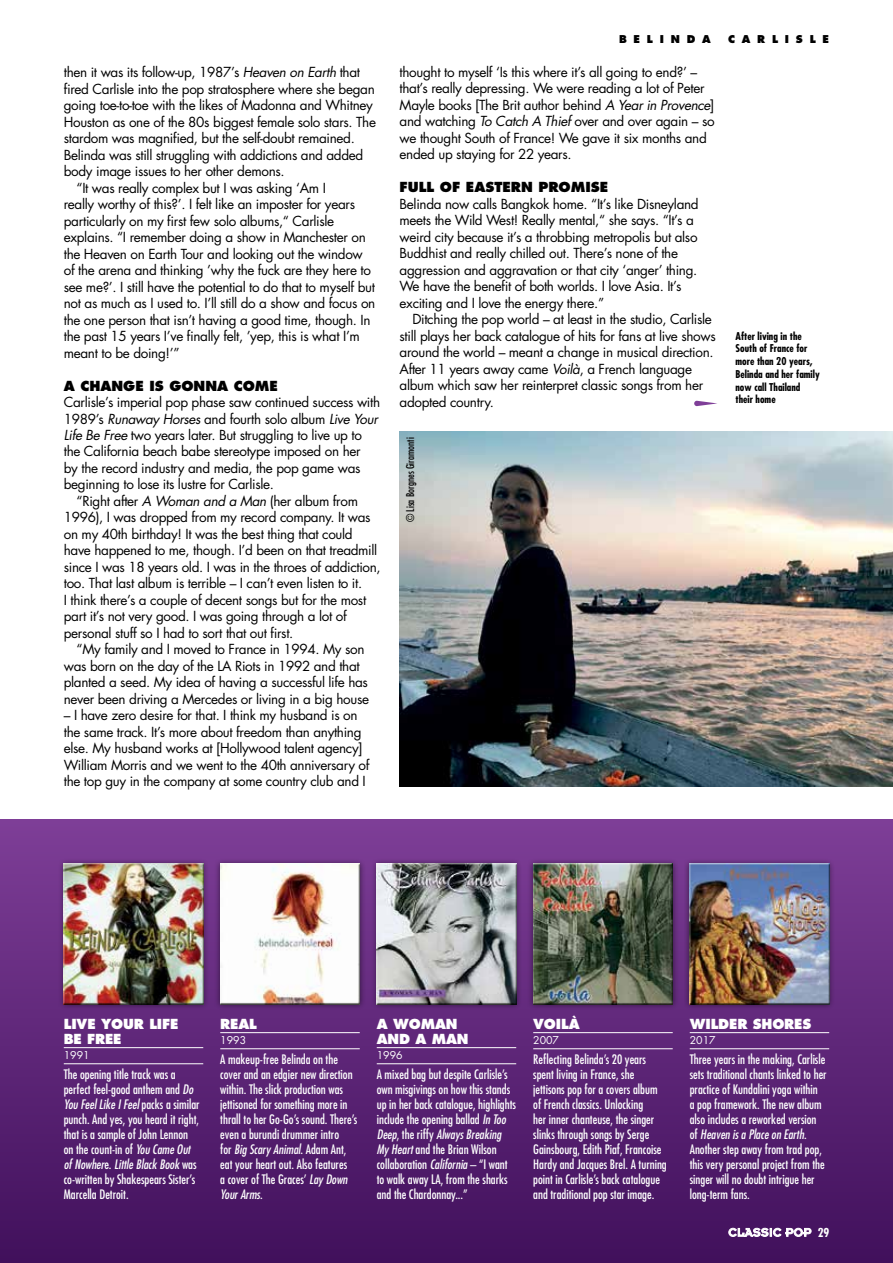
<style>
.page{position:relative;width:893px;height:1263px;background:#fff}
.page>*{position:absolute;margin:0;border:0;box-sizing:border-box;transform-origin:0 0}
.t1{font:13.5px/16.5px "Futura Std";letter-spacing:-.025em;color:#000}
.t2{font:800 13.5px/15px "Futura Std";letter-spacing:-.01em;color:#fff}
.t3{font:800 13.5px "Futura Std";color:#000}
.t4{font:condensed 12.75px/15px "Futura Std";color:#fff}
.t5{font:700 condensed 12px "Futura Std";color:#fff}
.t6{font:700 condensed 10.5px/12.8px "Futura Std";color:#000}
.t7{font:condensed 10.5px "Futura Std";color:#000}
.t8{font:10.5px "Futura Std";color:#fff}
.t9{font:800 10.5px "Futura Std";letter-spacing:.65em;color:#000}
.s1{font-style:italic}
</style>
<div class="page">
<div style="left:0;top:820px;width:893px;height:443px;background:linear-gradient(to bottom,#7e3e97,#41105c)"></div>
<hr style="left:64px;top:1047px;width:139px;height:1px;background:#fff">
<hr style="left:64px;top:1063px;width:139px;height:1px;background:#fff">
<div style="left:58px;top:858px;width:151px;height:152px;background:#000;opacity:.5"></div>
<div style="left:63px;top:863px;width:142px;height:143px;background:#000;opacity:.75"></div>
<img style="left:399px;top:431px;width:494px;height:356px">
<svg style="left:694px;top:401px;width:23px;height:5px"></svg>
<hr style="left:220px;top:1032px;width:140px;height:1px;background:#fff">
<hr style="left:220px;top:1048px;width:140px;height:1px;background:#fff">
<hr style="left:377px;top:1047px;width:139px;height:1px;background:#fff">
<hr style="left:377px;top:1063px;width:139px;height:1px;background:#fff">
<hr style="left:533px;top:1032px;width:140px;height:1px;background:#fff">
<hr style="left:533px;top:1048px;width:140px;height:1px;background:#fff">
<div style="left:214px;top:858px;width:152px;height:152px;background:#000;opacity:.5"></div>
<div style="left:220px;top:863px;width:141px;height:143px;background:#000;opacity:.75"></div>
<div style="left:371px;top:858px;width:151px;height:152px;background:#000;opacity:.5"></div>
<div style="left:376px;top:863px;width:142px;height:143px;background:#000;opacity:.75"></div>
<div style="left:527px;top:858px;width:152px;height:152px;background:#000;opacity:.5"></div>
<div style="left:533px;top:863px;width:141px;height:143px;background:#000;opacity:.75"></div>
<hr style="left:690px;top:1032px;width:139px;height:1px;background:#fff">
<hr style="left:690px;top:1048px;width:139px;height:1px;background:#fff">
<div style="left:684px;top:858px;width:151px;height:152px;background:#000;opacity:.5"></div>
<div style="left:689px;top:863px;width:142px;height:143px;background:#000;opacity:.75"></div>
<svg style="left:728px;top:1228px;width:83px;height:9px"></svg>
<p class="t1" style="left:64px;top:64px;width:298px">then it was its follow-up, 1987’s <span class="s1">Heaven on Earth</span> that</p>
<p class="t1" style="left:64px;top:80px;width:313px">fired Carlisle into the pop stratosphere where she began</p>
<p class="t1" style="left:64px;top:97px;width:311px">going toe-to-toe with the likes of Madonna and Whitney</p>
<p class="t1" style="left:64px;top:113px;width:314px">Houston as one of the 80s biggest female solo stars. The</p>
<p class="t1" style="left:64px;top:130px;width:293px">stardom was magnified, but the self-doubt remained.</p>
<p class="t1" style="left:64px;top:146px;width:301px">Belinda was still struggling with addictions and added</p>
<p class="t1" style="left:64px;top:163px;width:222px">body image issues to her other demons.</p>
<p class="t1" style="left:77px;top:179px;width:251px">“It was really complex but I was asking ‘Am I</p>
<p class="t1" style="left:64px;top:196px;width:293px">really worthy of this?’. I felt like an imposter for years</p>
<p class="t1" style="left:64px;top:212px;width:272px">particularly on my first few solo albums,“ Carlisle</p>
<p class="t1" style="left:64px;top:229px;width:304px">explains. “I remember doing a show in Manchester on</p>
<p class="t1" style="left:64px;top:245px;width:301px">the Heaven on Earth Tour and looking out the window</p>
<p class="t1" style="left:64px;top:262px;width:309px">of the arena and thinking ’why the fuck are they here to</p>
<p class="t1" style="left:64px;top:278px;width:313px">see me?’. I still have the potential to do that to myself but</p>
<p class="t1" style="left:64px;top:295px;width:313px">not as much as I used to. I’ll still do a show and focus on</p>
<p class="t1" style="left:64px;top:311px;width:308px">the one person that isn’t having a good time, though. In</p>
<p class="t1" style="left:64px;top:328px;width:298px">the past 15 years I’ve finally felt, ’yep, this is what I’m</p>
<p class="t1" style="left:64px;top:344px;width:117px">meant to be doing!’”</p>
<p class="t3" style="left:64px;top:377px;width:216px">A CHANGE IS GONNA COME</p>
<p class="t1" style="left:64px;top:394px;width:318px">Carlisle’s imperial pop phase saw continued success with</p>
<p class="t1" style="left:64px;top:410px;width:316px">1989’s <span class="s1">Runaway Horses</span> and fourth solo album <span class="s1">Live Your</span></p>
<p class="t1" style="left:64px;top:427px;width:300px"><span class="s1">Life Be Free</span> two years later. But struggling to live up to</p>
<p class="t1" style="left:64px;top:443px;width:298px">the California beach babe stereotype imposed on her</p>
<p class="t1" style="left:64px;top:460px;width:298px">by the record industry and media, the pop game was</p>
<p class="t1" style="left:64px;top:476px;width:212px">beginning to lose its lustre for Carlisle.</p>
<p class="t1" style="left:77px;top:493px;width:283px">“Right after <span class="s1">A Woman and a Man</span> (her album from</p>
<p class="t1" style="left:64px;top:509px;width:308px">1996), I was dropped from my record company. It was</p>
<p class="t1" style="left:64px;top:526px;width:290px">on my 40th birthday! It was the best thing that could</p>
<p class="t1" style="left:64px;top:542px;width:315px">have happened to me, though. I’d been on that treadmill</p>
<p class="t1" style="left:64px;top:559px;width:318px">since I was 18 years old. I was in the throes of addiction,</p>
<p class="t1" style="left:64px;top:575px;width:300px">too. That last album is terrible – I can’t even listen to it.</p>
<p class="t1" style="left:64px;top:592px;width:304px">I think there’s a couple of decent songs but for the most</p>
<p class="t1" style="left:64px;top:608px;width:285px">part it’s not very good. I was going through a lot of</p>
<p class="t1" style="left:64px;top:625px;width:231px">personal stuff so I had to sort that out first.</p>
<p class="t1" style="left:77px;top:641px;width:289px">“My family and I moved to France in 1994. My son</p>
<p class="t1" style="left:64px;top:658px;width:297px">was born on the day of the LA Riots in 1992 and that</p>
<p class="t1" style="left:64px;top:674px;width:306px">planted a seed. My idea of having a successful life has</p>
<p class="t1" style="left:64px;top:691px;width:307px">never been driving a Mercedes or living in a big house</p>
<p class="t1" style="left:64px;top:707px;width:307px">– I have zero desire for that. I think my husband is on the same track. It’s more about freedom than anything else. My husband works at [Hollywood talent agency] William Morris and we went to the 40th anniversary of the top guy in the company at some country club and I</p>
<p class="t9" style="left:619px;top:32px;width:93px">BELINDA</p>
<p class="t9" style="left:728px;top:32px;width:103px">CARLISLE</p>
<p class="t1" style="left:400px;top:64px;width:317px">thought to myself ‘Is this where it’s all going to end?’ – that’s really depressing. We were reading a lot of Peter Mayle books [The Brit author behind <span class="s1">A Year in Provence</span>] and watching <span class="s1">To Catch A Thief</span> over and over again – so we thought South of France! We gave it six months and ended up staying for 22 years.</p>
<p class="t3" style="left:400px;top:179px;width:210px">FULL OF EASTERN PROMISE</p>
<p class="t1" style="left:400px;top:196px;width:301px">Belinda now calls Bangkok home. “It’s like Disneyland meets the Wild West! Really mental,“ she says. “It’s a weird city because it’s a throbbing metropolis but also Buddhist and really chilled out. There’s none of the aggression and aggravation or that city ‘anger’ thing.<br>We have the benefit of both worlds. I love Asia. It’s exciting and I love the energy there.”</p>
<p class="t1" style="left:400px;top:311px;width:318px;text-indent:13px">Ditching the pop world – at least in the studio, Carlisle still plays her back catalogue of hits for fans at live shows around the world – meant a change in musical direction.<br>After 11 years away came <span class="s1">Voilà</span>, a French language album which saw her reinterpret classic songs from her adopted country.</p>
<p class="t7" style="left:404px;top:522px;width:86px;rotate:-90deg">© Lisa Borgnes Giramonti</p>
<p class="t6" style="left:735px;top:329px;width:86px">After living in the<br>South of France for more than 20 years,<br>Belinda and her family now call Thailand their home</p>
<p class="t2" style="left:64px;top:1016px;width:116px">LIVE YOUR LIFE<br>BE FREE</p>
<p class="t8" style="left:64px;top:1049px;width:27px">1991</p>
<p class="t4" style="left:64px;top:1066px;width:137px">The opening title track was a perfect feel-good anthem and <span class="s1">Do<br>You Feel Like I Feel</span> packs a similar punch. And yes, you heard it right, that is a sample of John Lennon on the count-in of <span class="s1">You Came Out of Nowher</span>e. <span class="s1">Little Black Book</span> was co-written by Shakespears Sister’s<br>Marcella Detroit.</p>
<p class="t2" style="left:220px;top:1016px;width:38px">REAL</p>
<p class="t8" style="left:220px;top:1034px;width:27px">1993</p>
<p class="t4" style="left:220px;top:1051px;width:139px">A makeup-free Belinda on the cover and an edgier new direction within. The slick production was jettisoned for something more in thrall to her Go-Go’s sound. There’s even a burundi drummer intro<br>for <span class="s1">Big Scary Animal</span>. Adam Ant, eat your heart out. Also features<br>a cover of The Graces’ <span class="s1">Lay Down<br>Your Arms</span>.</p>
<p class="t2" style="left:377px;top:1016px;width:93px">A WOMAN<br>AND A MAN</p>
<p class="t8" style="left:377px;top:1049px;width:27px">1996</p>
<p class="t4" style="left:377px;top:1066px;width:141px">A mixed bag but despite Carlisle’s own misgivings on how this stands up in her back catalogue, highlights include the opening ballad <span class="s1">In Too<br>Deep</span>, the riffy <span class="s1">Always Breaking<br>My Heart</span> and the Brian Wilson collaboration <span class="s1">California</span> – “I want to walk away LA, from the sharks and the Chardonnay...”</p>
<p class="t2" style="left:533px;top:1016px;width:48px">VOILÀ</p>
<p class="t8" style="left:533px;top:1034px;width:27px">2007</p>
<p class="t4" style="left:533px;top:1051px;width:135px">Reflecting Belinda’s 20 years spent living in France, she jettisons pop for a covers album of French classics. Unlocking<br>her inner chanteuse, the singer slinks through songs by Serge<br>Gainsbourg, Edith Piaf, Francoise<br>Hardy and Jacques Brel. A turning point in Carlisle’s back catalogue and traditional pop star image.</p>
<p class="t2" style="left:690px;top:1016px;width:123px">WILDER SHORES</p>
<p class="t8" style="left:690px;top:1034px;width:27px">2017</p>
<p class="t4" style="left:690px;top:1051px;width:138px">Three years in the making, Carlisle sets traditional chants linked to her practice of Kundalini yoga within<br>a pop framework. The new album also includes a reworked version of <span class="s1">Heaven is a Place on Earth</span>.<br>Another step away from trad pop, this very personal project from the singer will no doubt intrigue her long-term fans.</p>
<p class="t5" style="left:818px;top:1225px;width:13px">29</p>
</div>
